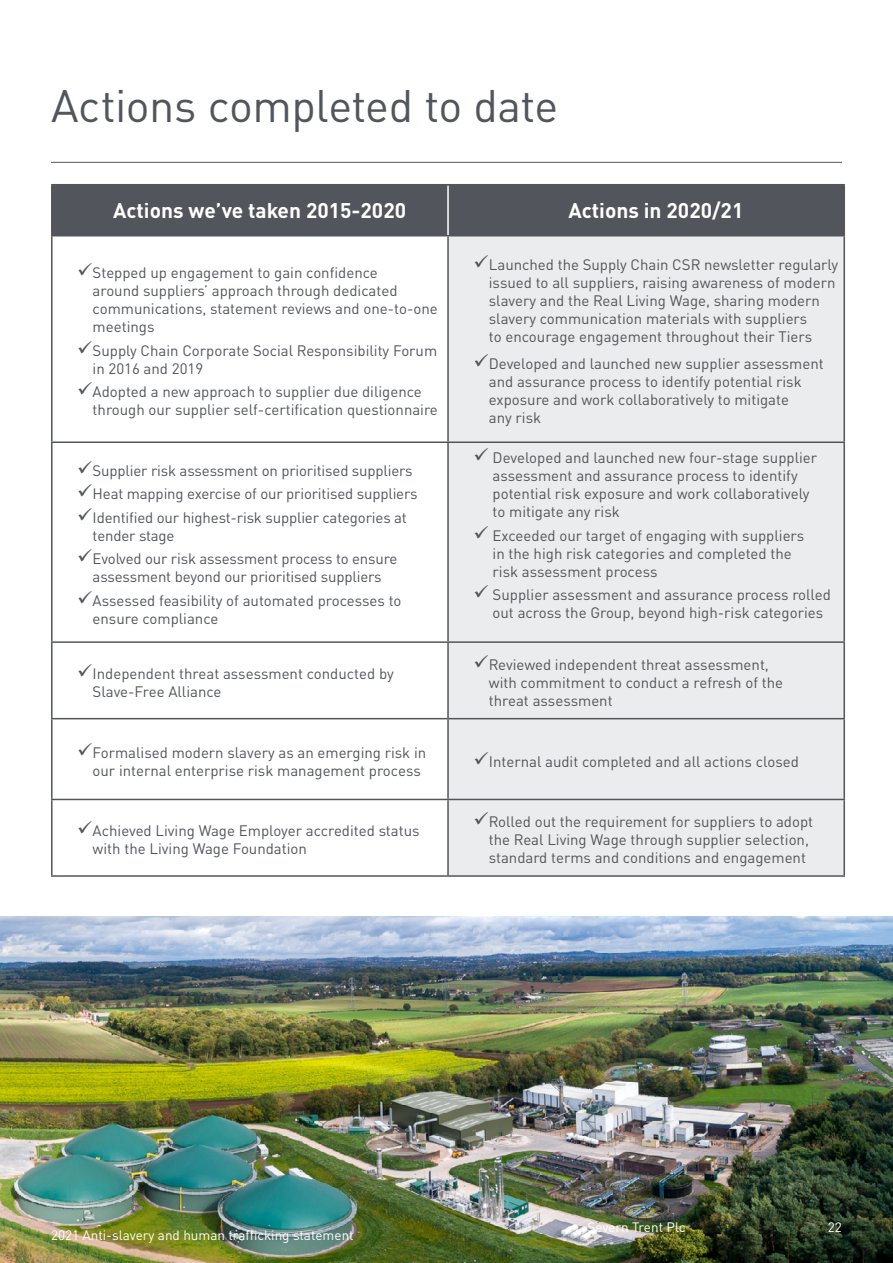
<style>
.page{position:relative;width:893px;height:1263px;background:#fff}
.page>*{position:absolute;margin:0;border:0;box-sizing:border-box;transform-origin:0 0}
.t1{font:45px "DINOT";letter-spacing:-.01em;color:#52555b}
.t2{font:700 21px "DINOT";color:#fff}
.t3{font:15px/18px "DINOT";color:#52555b}
.t4{font:13.5px "DINOT";color:#fff}
</style>
<div class="page">
<img style="left:0;top:916px;width:893px;height:347px">
<div style="left:53px;top:185px;width:790px;height:50px;background:#52555b"></div>
<div style="left:449px;top:236px;width:394px;height:639px;background:#ebeced"></div>
<hr style="left:447px;top:185px;width:2px;height:50px;background:#fff">
<hr style="left:51px;top:184px;width:397px;height:1px;background:#52555b">
<hr style="left:51px;top:185px;width:2px;height:50px;background:#52555b">
<hr style="left:448px;top:184px;width:397px;height:1px;background:#52555b">
<hr style="left:843px;top:185px;width:2px;height:50px;background:#52555b">
<hr style="left:51px;top:235px;width:397px;height:1px;background:#52555b">
<hr style="left:51px;top:236px;width:2px;height:205px;background:#52555b">
<hr style="left:448px;top:235px;width:397px;height:1px;background:#52555b">
<hr style="left:447px;top:236px;width:2px;height:205px;background:#52555b">
<hr style="left:843px;top:236px;width:2px;height:205px;background:#52555b">
<hr style="left:51px;top:441px;width:397px;height:2px;background:#52555b">
<hr style="left:51px;top:443px;width:2px;height:198px;background:#52555b">
<hr style="left:448px;top:441px;width:397px;height:2px;background:#52555b">
<hr style="left:447px;top:443px;width:2px;height:198px;background:#52555b">
<hr style="left:843px;top:443px;width:2px;height:198px;background:#52555b">
<hr style="left:51px;top:641px;width:397px;height:2px;background:#52555b">
<hr style="left:51px;top:643px;width:2px;height:75px;background:#52555b">
<hr style="left:448px;top:641px;width:397px;height:2px;background:#52555b">
<hr style="left:447px;top:643px;width:2px;height:75px;background:#52555b">
<hr style="left:843px;top:643px;width:2px;height:75px;background:#52555b">
<hr style="left:51px;top:718px;width:397px;height:1px;background:#52555b">
<hr style="left:51px;top:719px;width:2px;height:80px;background:#52555b">
<hr style="left:448px;top:718px;width:397px;height:1px;background:#52555b">
<hr style="left:447px;top:719px;width:2px;height:80px;background:#52555b">
<hr style="left:843px;top:719px;width:2px;height:80px;background:#52555b">
<hr style="left:51px;top:799px;width:397px;height:1px;background:#52555b">
<hr style="left:51px;top:800px;width:2px;height:75px;background:#52555b">
<hr style="left:448px;top:799px;width:397px;height:1px;background:#52555b">
<hr style="left:447px;top:800px;width:2px;height:75px;background:#52555b">
<hr style="left:843px;top:800px;width:2px;height:75px;background:#52555b">
<hr style="left:51px;top:875px;width:397px;height:2px;background:#52555b">
<hr style="left:448px;top:875px;width:397px;height:2px;background:#52555b">
<hr style="left:51px;top:162px;width:791px;height:1px;background:#52555b">
<h1 class="t1" style="left:51px;top:78px;width:509px">Actions completed to date</h1>
<h2 class="t2" style="left:113px;top:197px;width:295px">Actions we’ve taken 2015-2020</h2>
<h2 class="t2" style="left:568px;top:197px;width:177px">Actions in 2020/21</h2>
<p class="t3" style="left:93px;top:263px;width:347px;text-indent:-15px">✓Stepped up engagement to gain confidence<br>around suppliers’ approach through dedicated communications, statement reviews and one-to-one meetings</p>
<p class="t3" style="left:93px;top:341px;width:346px;text-indent:-15px">✓Supply Chain Corporate Social Responsibility Forum in 2016 and 2019</p>
<p class="t3" style="left:93px;top:382px;width:347px;text-indent:-15px">✓Adopted a new approach to supplier due diligence through our supplier self-certification questionnaire</p>
<p class="t3" style="left:77px;top:461px;width:337px">✓Supplier risk assessment on prioritised suppliers</p>
<p class="t3" style="left:77px;top:485px;width:342px">✓Heat mapping exercise of our prioritised suppliers</p>
<p class="t3" style="left:93px;top:508px;width:316px;text-indent:-15px">✓Identified our highest-risk supplier categories at tender stage</p>
<p class="t3" style="left:77px;top:549px;width:322px;text-align:center">✓Evolved our risk assessment process to ensure assessment beyond our prioritised suppliers</p>
<p class="t3" style="left:93px;top:591px;width:310px;text-indent:-15px">✓Assessed feasibility of automated processes to ensure compliance</p>
<p class="t3" style="left:489px;top:255px;width:351px;text-indent:-15px">✓Launched the Supply Chain CSR newsletter regularly issued to all suppliers, raising awareness of modern slavery and the Real Living Wage, sharing modern slavery communication materials with suppliers<br>to encourage engagement throughout their Tiers</p>
<p class="t3" style="left:489px;top:355px;width:336px;text-indent:-15px">✓Developed and launched new supplier assessment and assurance process to identify potential risk exposure and work collaboratively to mitigate<br>any risk</p>
<p class="t3" style="left:493px;top:449px;width:326px;text-indent:-19px">✓ Developed and launched new four-stage supplier assessment and assurance process to identify potential risk exposure and work collaboratively to mitigate any risk</p>
<p class="t3" style="left:493px;top:526px;width:313px;text-indent:-19px">✓ Exceeded our target of engaging with suppliers in the high risk categories and completed the risk assessment process</p>
<p class="t3" style="left:493px;top:585px;width:340px;text-indent:-19px">✓ Supplier assessment and assurance process rolled out across the Group, beyond high-risk categories</p>
<p class="t3" style="left:93px;top:664px;width:303px;text-indent:-15px">✓Independent threat assessment conducted by<br>Slave-Free Alliance</p>
<p class="t3" style="left:489px;top:655px;width:296px;text-indent:-15px">✓Reviewed independent threat assessment, with commitment to conduct a refresh of the threat assessment</p>
<p class="t3" style="left:93px;top:743px;width:335px;text-indent:-15px">✓Formalised modern slavery as an emerging risk in our internal enterprise risk management process</p>
<p class="t3" style="left:473px;top:752px;width:327px">✓Internal audit completed and all actions closed</p>
<p class="t3" style="left:93px;top:821px;width:328px;text-indent:-15px">✓Achieved Living Wage Employer accredited status with the Living Wage Foundation</p>
<p class="t3" style="left:489px;top:812px;width:326px;text-indent:-15px">✓Rolled out the requirement for suppliers to adopt the Real Living Wage through supplier selection, standard terms and conditions and engagement</p>
<p class="t4" style="left:51px;top:1226px;width:304px">2021 Anti-slavery and human trafficking statement</p>
<p class="t4" style="left:587px;top:1218px;width:100px">Severn Trent Plc</p>
<p class="t4" style="left:828px;top:1218px;width:16px">22</p>
</div>
